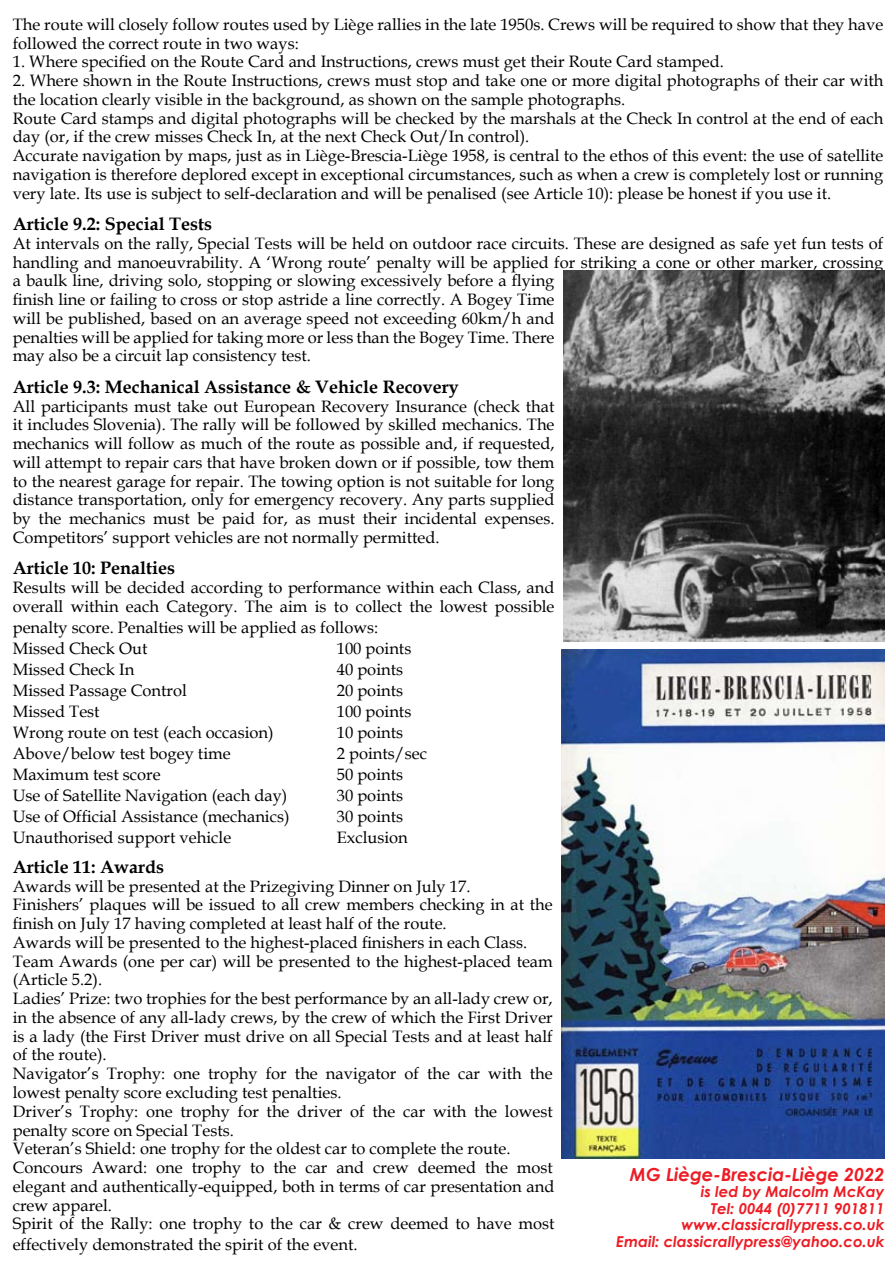
<style>
.page{position:relative;width:893px;height:1263px;background:#fff}
.page>*{position:absolute;margin:0;border:0;box-sizing:border-box;transform-origin:0 0}
.t1{font:700 18px "Book Antiqua";color:#000}
.t2{font:italic 700 18px "Century Gothic";color:#ed1c24}
.t3{font:16.5px/18.8px "Book Antiqua";color:#000}
.t4{font:italic 700 15px/16.5px "Century Gothic";color:#ed1c24;text-align:right}
</style>
<div class="page">
<img style="left:563px;top:270px;width:321px;height:371px">
<img style="left:561px;top:649px;width:323px;height:509px">
<p class="t3" style="left:13px;top:14px;width:872px">The route will closely follow routes used by Liège rallies in the late 1950s. Crews will be required to show that they have followed the correct route in two ways:</p>
<p class="t3" style="left:13px;top:52px;width:713px">1. Where specified on the Route Card and Instructions, crews must get their Route Card stamped.</p>
<p class="t3" style="left:13px;top:71px;width:872px">2. Where shown in the Route Instructions, crews must stop and take one or more digital photographs of their car with the location clearly visible in the background, as shown on the sample photographs.<br>Route Card stamps and digital photographs will be checked by the marshals at the Check In control at the end of each day (or, if the crew misses Check In, at the next Check Out/In control).<br>Accurate navigation by maps, just as in Liège-Brescia-Liège 1958, is central to the ethos of this event: the use of satellite navigation is therefore deplored except in exceptional circumstances, such as when a crew is completely lost or running very late. Its use is subject to self-declaration and will be penalised (see Article 10): please be honest if you use it.</p>
<p class="t1" style="left:13px;top:212px;width:201px">Article 9.2: Special Tests</p>
<p class="t3" style="left:13px;top:233px;width:872px">At intervals on the rally, Special Tests will be held on outdoor race circuits. These are designed as safe yet fun tests of handling and manoeuvrability. A ‘Wrong route’ penalty will be applied for striking a cone or other marker, crossing a baulk line, driving solo, stopping or slowing excessively before a flying<br>finish line or failing to cross or stop astride a line correctly. A Bogey Time<br>will be published, based on an average speed not exceeding 60km/h and<br>penalties will be applied for taking more or less than the Bogey Time. There<br>may also be a circuit lap consistency test.</p>
<p class="t1" style="left:13px;top:374px;width:447px">Article 9.3: Mechanical Assistance &amp; Vehicle Recovery</p>
<p class="t3" style="left:13px;top:396px;width:543px;text-align:justify">All participants must take out European Recovery Insurance (check that it includes Slovenia). The rally will be followed by skilled mechanics. The mechanics will follow as much of the route as possible and, if requested, will attempt to repair cars that have broken down or if possible, tow them to the nearest garage for repair. The towing option is not suitable for long distance transportation, only for emergency recovery. Any parts supplied by the mechanics must be paid for, as must their incidental expenses.<br>Competitors’ support vehicles are not normally permitted.</p>
<p class="t1" style="left:13px;top:556px;width:164px">Article 10: Penalties</p>
<p class="t3" style="left:13px;top:578px;width:543px">Results will be decided according to performance within each Class, and overall within each Category. The aim is to collect the lowest possible</p>
<p class="t3" style="left:13px;top:616px;width:367px;line-height:21px">penalty score. Penalties will be applied as follows:<br>Missed Check Out</p>
<p class="t3" style="left:337px;top:639px;width:76px">100 points</p>
<p class="t3" style="left:13px;top:660px;width:123px">Missed Check In</p>
<p class="t3" style="left:337px;top:660px;width:68px">40 points</p>
<p class="t3" style="left:13px;top:681px;width:176px">Missed Passage Control</p>
<p class="t3" style="left:337px;top:681px;width:68px">20 points</p>
<p class="t3" style="left:13px;top:702px;width:88px">Missed Test</p>
<p class="t3" style="left:337px;top:702px;width:76px">100 points</p>
<p class="t3" style="left:13px;top:723px;width:262px">Wrong route on test (each occasion)</p>
<p class="t3" style="left:337px;top:723px;width:68px">10 points</p>
<p class="t3" style="left:13px;top:744px;width:219px">Above/below test bogey time</p>
<p class="t3" style="left:337px;top:744px;width:92px">2 points/sec</p>
<p class="t3" style="left:13px;top:765px;width:149px">Maximum test score</p>
<p class="t3" style="left:337px;top:765px;width:68px">50 points</p>
<p class="t3" style="left:13px;top:786px;width:276px">Use of Satellite Navigation (each day)</p>
<p class="t3" style="left:337px;top:786px;width:68px">30 points</p>
<p class="t3" style="left:13px;top:807px;width:278px">Use of Official Assistance (mechanics)</p>
<p class="t3" style="left:337px;top:807px;width:68px">30 points</p>
<p class="t3" style="left:13px;top:828px;width:220px">Unauthorised support vehicle</p>
<p class="t3" style="left:337px;top:828px;width:73px">Exclusion</p>
<p class="t1" style="left:13px;top:854px;width:153px">Article 11: Awards</p>
<p class="t3" style="left:13px;top:876px;width:543px">Awards will be presented at the Prizegiving Dinner on July 17.<br>Finishers’ plaques will be issued to all crew members checking in at the finish on July 17 having completed at least half of the route.<br>Awards will be presented to the highest-placed finishers in each Class.<br>Team Awards (one per car) will be presented to the highest-placed team (Article 5.2).<br>Ladies’ Prize: two trophies for the best performance by an all-lady crew or, in the absence of any all-lady crews, by the crew of which the First Driver is a lady (the First Driver must drive on all Special Tests and at least half of the route).<br>Navigator’s Trophy: one trophy for the navigator of the car with the lowest penalty score excluding test penalties.<br>Driver’s Trophy: one trophy for the driver of the car with the lowest penalty score on Special Tests.<br>Veteran’s Shield: one trophy for the oldest car to complete the route.<br>Concours Award: one trophy to the car and crew deemed the most elegant and authentically-equipped, both in terms of car presentation and crew apparel.<br>Spirit of the Rally: one trophy to the car &amp; crew deemed to have most</p>
<p class="t3" style="left:13px;top:1235px;width:346px">effectively demonstrated the spirit of the event.</p>
<p class="t2" style="left:630px;top:1160px;width:256px">MG Liège-Brescia-Liège 2022</p>
<p class="t4" style="left:616px;top:1183px;width:270px">is led by Malcolm McKay<br>Tel: 0044 (0)7711 901811 www.classicrallypress.co.uk<br>Email: classicrallypress@yahoo.co.uk</p>
</div>
